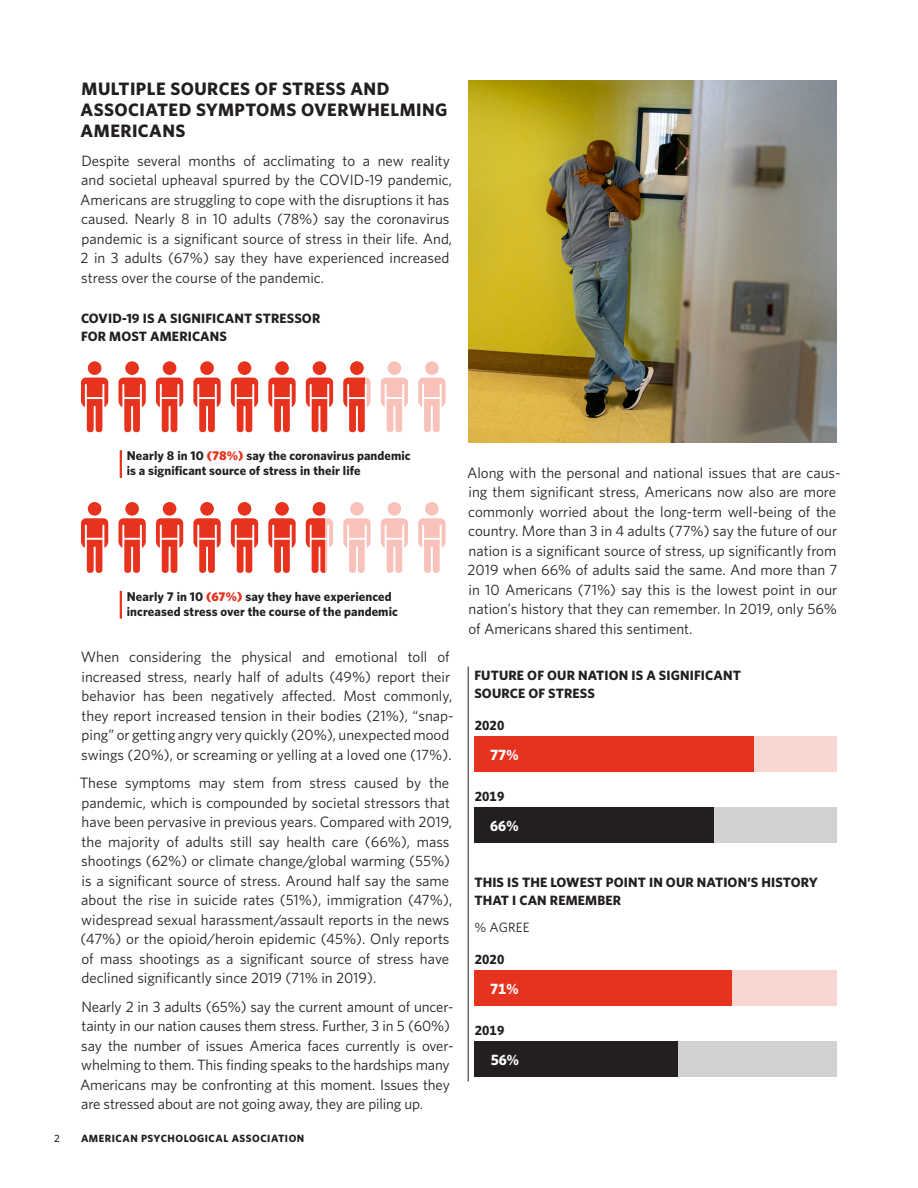
<style>
.page{position:relative;width:918px;height:1188px;background:#fff}
.page>*{position:absolute;margin:0;border:0;box-sizing:border-box;transform-origin:0 0}
.t1{font:700 18px/21px "Whitney";letter-spacing:.025em;color:#231f20}
.TX{font:15px/19.5px "Whitney";color:#231f20}
.bar_chart{font:700 15px "Whitney";color:#fff}
.Infographic_Header{font:700 13.5px/18px "Whitney";letter-spacing:.01em;color:#231f20}
.INFOGRAPHIC_H1{font:700 13.5px/18px "Whitney";letter-spacing:.01em;color:#231f20}
.bar_chart_-_H1{font:700 13.5px "Whitney";letter-spacing:.01em;color:#231f20}
.Infographic_Header-2{font:13.5px "Whitney";letter-spacing:.01em;color:#231f20}
.Infographic_Text_-_R{font:700 12.75px/15px "Whitney";letter-spacing:.01em;color:#231f20}
.t2{font:700 10.5px "Whitney";letter-spacing:.05em;color:#231f20}
.t3{font:500 10.5px "Whitney";color:#231f20}
.s1{font-weight:900;color:#e7321e}
</style>
<div class="page">
<svg style="left:268px;top:378px;width:28px;height:54px"></svg>
<div style="left:275px;top:361px;width:14px;height:14px;background:#e7321e;border-radius:50%"></div>
<svg style="left:306px;top:378px;width:27px;height:54px"></svg>
<div style="left:313px;top:361px;width:13px;height:14px;background:#e7321e;border-radius:50%"></div>
<svg style="left:231px;top:378px;width:27px;height:54px"></svg>
<div style="left:238px;top:361px;width:13px;height:14px;background:#e7321e;border-radius:50%"></div>
<svg style="left:418px;top:378px;width:28px;height:54px"></svg>
<div style="left:425px;top:361px;width:14px;height:14px;background:#f8c2bb;border-radius:50%"></div>
<svg style="left:81px;top:378px;width:27px;height:54px"></svg>
<div style="left:88px;top:361px;width:13px;height:14px;background:#e7321e;border-radius:50%"></div>
<svg style="left:118px;top:378px;width:28px;height:54px"></svg>
<div style="left:125px;top:361px;width:14px;height:14px;background:#e7321e;border-radius:50%"></div>
<svg style="left:156px;top:378px;width:27px;height:54px"></svg>
<div style="left:163px;top:361px;width:13px;height:14px;background:#e7321e;border-radius:50%"></div>
<svg style="left:343px;top:378px;width:28px;height:54px"></svg>
<div style="left:350px;top:361px;width:14px;height:14px;background:#e7321e;border-radius:7px"></div>
<svg style="left:193px;top:378px;width:28px;height:54px"></svg>
<div style="left:200px;top:361px;width:14px;height:14px;background:#e7321e;border-radius:50%"></div>
<svg style="left:381px;top:378px;width:27px;height:54px"></svg>
<div style="left:388px;top:361px;width:13px;height:14px;background:#f8c2bb;border-radius:50%"></div>
<hr style="left:120px;top:450px;width:2px;height:28px;background:#e7321e">
<svg style="left:268px;top:518px;width:28px;height:55px"></svg>
<div style="left:275px;top:502px;width:14px;height:14px;background:#e7321e;border-radius:50%"></div>
<svg style="left:306px;top:518px;width:27px;height:55px"></svg>
<svg style="left:313px;top:502px;width:13px;height:14px"></svg>
<div style="left:313px;top:502px;width:12px;height:14px;background:#e7321e;border-radius:7px"></div>
<svg style="left:231px;top:518px;width:27px;height:55px"></svg>
<div style="left:238px;top:502px;width:13px;height:14px;background:#e7321e;border-radius:50%"></div>
<svg style="left:418px;top:518px;width:28px;height:55px"></svg>
<div style="left:425px;top:502px;width:14px;height:14px;background:#f8c2bb;border-radius:50%"></div>
<svg style="left:81px;top:518px;width:27px;height:55px"></svg>
<div style="left:88px;top:502px;width:13px;height:14px;background:#e7321e;border-radius:50%"></div>
<svg style="left:118px;top:518px;width:28px;height:55px"></svg>
<div style="left:125px;top:502px;width:14px;height:14px;background:#e7321e;border-radius:50%"></div>
<svg style="left:156px;top:518px;width:27px;height:55px"></svg>
<div style="left:163px;top:502px;width:13px;height:14px;background:#e7321e;border-radius:50%"></div>
<svg style="left:343px;top:518px;width:28px;height:55px"></svg>
<div style="left:350px;top:502px;width:14px;height:14px;background:#f8c2bb;border-radius:50%"></div>
<svg style="left:193px;top:518px;width:28px;height:55px"></svg>
<div style="left:200px;top:502px;width:14px;height:14px;background:#e7321e;border-radius:50%"></div>
<svg style="left:381px;top:518px;width:27px;height:55px"></svg>
<div style="left:388px;top:502px;width:13px;height:14px;background:#f8c2bb;border-radius:50%"></div>
<hr style="left:120px;top:591px;width:2px;height:28px;background:#e7321e">
<hr style="left:468px;top:666px;width:1px;height:415px;background:#231f20">
<div style="left:474px;top:736px;width:363px;height:36px;background:#fad6d2"></div>
<div style="left:474px;top:736px;width:280px;height:36px;background:#e7321e"></div>
<div style="left:474px;top:807px;width:363px;height:36px;background:#d1d2d4"></div>
<div style="left:474px;top:807px;width:240px;height:36px;background:#231f20"></div>
<div style="left:474px;top:970px;width:363px;height:36px;background:#fad6d2"></div>
<div style="left:474px;top:970px;width:258px;height:36px;background:#e7321e"></div>
<div style="left:474px;top:1041px;width:363px;height:36px;background:#d1d2d4"></div>
<div style="left:474px;top:1041px;width:203px;height:36px;background:#231f20"></div>
<img style="left:468px;top:81px;width:369px;height:362px">
<h2 class="t1" style="left:81px;top:78px;width:368px">MULTIPLE SOURCES OF STRESS AND<br>ASSOCIATED SYMPTOMS OVERWHELMING<br>AMERICANS</h2>
<p class="TX" style="left:80px;top:151px;width:374px">Despite several months of acclimating to a new reality and societal upheaval spurred by the COVID-19 pandemic, Americans are struggling to cope with the disruptions it has caused. Nearly 8 in 10 adults (78%) say the coronavirus pandemic is a significant source of stress in their life. And, 2 in 3 adults (67%) say they have experienced increased stress over the course of the pandemic.</p>
<p class="INFOGRAPHIC_H1" style="left:81px;top:309px;width:241px">COVID-19 IS A SIGNIFICANT STRESSOR<br>FOR MOST AMERICANS</p>
<p class="Infographic_Text_-_R" style="left:127px;top:448px;width:285px">Nearly 8 in 10 <span class="s1">(78%)</span> say the coronavirus pandemic is a significant source of stress in their life</p>
<p class="Infographic_Text_-_R" style="left:127px;top:589px;width:273px">Nearly 7 in 10 <span class="s1">(67%)</span> say they have experienced increased stress over the course of the pandemic</p>
<p class="TX" style="left:81px;top:647px;width:374px">When considering the physical and emotional toll of increased stress, nearly half of adults (49%) report their behavior has been negatively affected. Most commonly, they report increased tension in their bodies (21%), “snap&shy;ping” or getting angry very quickly (20%), unexpected mood swings (20%), or screaming or yelling at a loved one (17%).</p>
<p class="TX" style="left:80px;top:773px;width:374px">These symptoms may stem from stress caused by the pandemic, which is compounded by societal stressors that have been pervasive in previous years. Compared with 2019, the majority of adults still say health care (66%), mass shootings (62%) or climate change/global warming (55%) is a significant source of stress. Around half say the same about the rise in suicide rates (51%), immigration (47%), widespread sexual harassment/assault reports in the news (47%) or the opioid/heroin epidemic (45%). Only reports of mass shootings as a significant source of stress have declined significantly since 2019 (71% in 2019).</p>
<p class="TX" style="left:80px;top:997px;width:375px">Nearly 2 in 3 adults (65%) say the current amount of uncer&shy;tainty in our nation causes them stress. Further, 3 in 5 (60%) say the number of issues America faces currently is over&shy;whelming to them. This finding speaks to the hardships many Americans may be confronting at this moment. Issues they are stressed about are not going away, they are piling up.</p>
<p class="t3" style="left:54px;top:1132px;width:7px">2</p>
<p class="t2" style="left:81px;top:1132px;width:225px">AMERICAN PSYCHOLOGICAL ASSOCIATION</p>
<p class="TX" style="left:467px;top:463px;width:375px">Along with the personal and national issues that are caus&shy;ing them significant stress, Americans now also are more commonly worried about the long-term well-being of the country. More than 3 in 4 adults (77%) say the future of our nation is a significant source of stress, up significantly from 2019 when 66% of adults said the same. And more than 7 in 10 Americans (71%) say this is the lowest point in our nation’s history that they can remember. In 2019, only 56% of Americans shared this sentiment.</p>
<p class="Infographic_Header" style="left:474px;top:666px;width:268px">FUTURE OF OUR NATION IS A SIGNIFICANT<br>SOURCE OF STRESS</p>
<p class="bar_chart_-_H1" style="left:475px;top:716px;width:31px">2020</p>
<p class="bar_chart" style="left:490px;top:745px;width:30px">77%</p>
<p class="bar_chart_-_H1" style="left:475px;top:787px;width:31px">2019</p>
<p class="bar_chart" style="left:490px;top:816px;width:30px">66%</p>
<p class="Infographic_Header" style="left:474px;top:873px;width:345px">THIS IS THE LOWEST POINT IN OUR NATION’S HISTORY<br>THAT I CAN REMEMBER</p>
<p class="Infographic_Header-2" style="left:474px;top:919px;width:57px">% AGREE</p>
<p class="bar_chart_-_H1" style="left:475px;top:950px;width:31px">2020</p>
<p class="bar_chart" style="left:490px;top:979px;width:30px">71%</p>
<p class="bar_chart_-_H1" style="left:475px;top:1021px;width:31px">2019</p>
<p class="bar_chart" style="left:491px;top:1050px;width:30px">56%</p>
</div>
